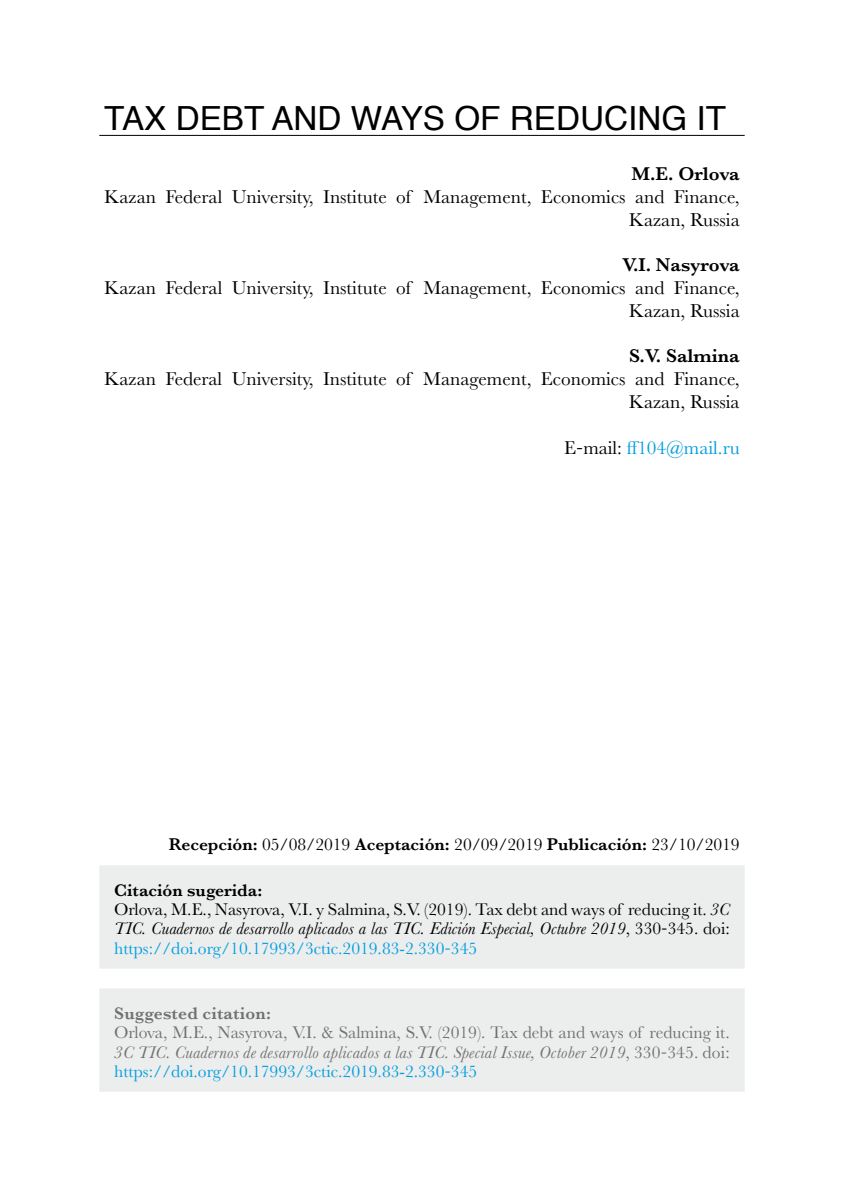
<style>
.page{position:relative;width:844px;height:1191px;background:#fff}
.page>*{position:absolute;margin:0;border:0;box-sizing:border-box;transform-origin:0 0}
.t1{font:33.25px "Helvetica";color:#000}
.t2{font:19.25px/22.8px "Baskerville";color:#000;text-align:right}
.t3{font:600 19.25px "Baskerville";color:#000}
.t4{font:19.25px "Baskerville";color:#009ee0}
.t5{font:17.5px/19.2px "Baskerville";color:#000}
.t6{font:17.5px/19.2px "Baskerville";color:#707172;text-align:justify}
.t7{font:600 17.5px "Baskerville";color:#000}
.t8{font:600 17.5px "Baskerville";letter-spacing:.01em;color:#707172}
.s1{color:#000}
.s2{font-family:"Helvetica Neue";font-weight:300;color:#000}
.s3{font-weight:400}
.s4{font-weight:600}
.s5{font-style:italic}
.s6{font-family:"Helvetica Neue";font-weight:300}
.s7{color:#009ee0}
.s8{font-family:"Helvetica Neue";font-weight:300;color:#009ee0}
</style>
<div class="page">
<svg style="left:99px;top:865px;width:645px;height:226px;background:#edeeee"></svg>
<hr style="left:99px;top:135px;width:645px;height:1px;background:#000">
<h1 class="t1" style="left:104px;top:93px;width:623px">TAX DEBT AND WAYS OF REDUCING IT</h1>
<p class="t3" style="left:631px;top:161px;width:110px">M.E. Orlova</p>
<p class="t2" style="left:104px;top:186px;width:636px">Kazan Federal University, Institute of Management, Economics and Finance,<br>Kazan, Russia</p>
<p class="t3" style="left:622px;top:252px;width:119px">V.I. Nasyrova</p>
<p class="t2" style="left:104px;top:277px;width:636px">Kazan Federal University, Institute of Management, Economics and Finance,<br>Kazan, Russia</p>
<p class="t3" style="left:629px;top:343px;width:112px">S.V. Salmina</p>
<p class="t2" style="left:104px;top:368px;width:636px">Kazan Federal University, Institute of Management, Economics and Finance,<br>Kazan, Russia</p>
<p class="t4" style="left:564px;top:435px;width:177px"><span class="s1">E</span><span class="s2">-</span><span class="s1">mail:</span> ff104@mail.ru</p>
<p class="t7" style="left:169px;top:832px;width:572px">Recepción: <span class="s3">05/08/2019</span> Aceptación: <span class="s3">20/09/2019</span> Publicación: <span class="s3">23/10/2019</span></p>
<p class="t5" style="left:114px;top:881px;width:617px"><span class="s4">Citación sugerida:<br></span>Orlova, M.E., Nasyrova, V.I. y Salmina, S.V. (2019). Tax debt and ways of reducing it. <span class="s5">3C TIC. Cuadernos de desarrollo aplicados a las TIC. Edición Especial, Octubre 2019</span>, 330<span class="s6">-</span>345. doi: <span class="s7">https://doi.org/10.17993/3ctic.2019.83-2.330</span><span class="s8">-</span><span class="s7">345</span></p>
<p class="t8" style="left:114px;top:1001px;width:158px">Suggested citation:</p>
<p class="t6" style="left:114px;top:1023px;width:617px">Orlova, M.E., Nasyrova, V.I. &amp; Salmina, S.V. (2019). Tax debt and ways of reducing it.<br><span class="s5">3C TIC. Cuadernos de desarrollo aplicados a las TIC. Special Issue, October 2019</span>, 330<span class="s6">-</span>345. doi: <span class="s7">https://doi.org/10.17993/3ctic.2019.83-2.330</span><span class="s8">-</span><span class="s7">345</span></p>
</div>
